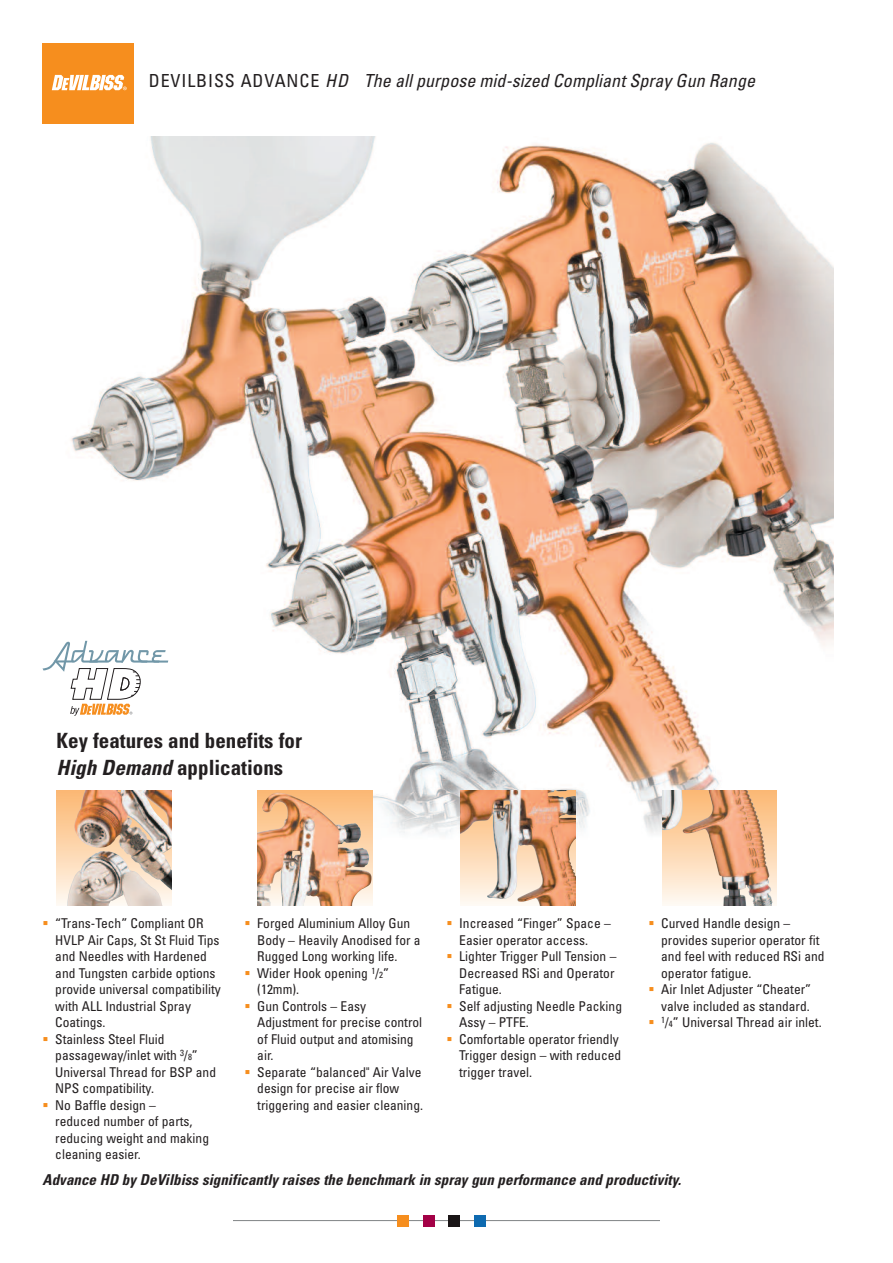
<style>
.page{position:relative;width:893px;height:1263px;background:#fff}
.page>*{position:absolute;margin:0;border:0;box-sizing:border-box;transform-origin:0 0}
.t1{font:700 condensed 21px/27px "Univers";color:#231f20}
.t2{font:italic condensed 18px "Univers";letter-spacing:.005em;color:#231f20}
.t3{font:italic 700 condensed 15px "Univers";letter-spacing:.005em;color:#231f20}
.t4{font:condensed 13.5px/16.5px "Univers";color:#231f20}
.s1{font-style:normal}
.s2{font-style:italic}
.s3{color:#f68e1e}
.s4{font-size:8.85px}
</style>
<div class="page">
<div style="left:43px;top:43px;width:91px;height:80px;background:#f68e1e"></div>
<svg style="left:52px;top:75px;width:75px;height:15px"></svg>
<hr style="left:234px;top:1220px;width:425px;height:1px;background:#808385">
<div style="left:397px;top:1215px;width:11px;height:11px;background:#f68e1e"></div>
<div style="left:423px;top:1215px;width:11px;height:11px;background:#a30146"></div>
<div style="left:449px;top:1215px;width:11px;height:11px;background:#1a1516"></div>
<div style="left:475px;top:1215px;width:11px;height:11px;background:#0e6ab0"></div>
<img style="left:56px;top:136px;width:777px;height:769px">
<div style="left:57px;top:791px;width:114px;height:115px;background:linear-gradient(to bottom,#fcb772,#fff8f0)"></div>
<img style="left:67px;top:791px;width:104px;height:115px">
<svg style="left:258px;top:791px;width:115px;height:115px"></svg>
<img style="left:262px;top:792px;width:110px;height:114px">
<svg style="left:460px;top:900px;width:115px;height:5px"></svg>
<img style="left:460px;top:791px;width:115px;height:109px">
<img style="left:662px;top:790px;width:115px;height:115px">
<img style="left:662px;top:790px;width:111px;height:41px">
<div style="left:43px;top:633px;width:125px;height:90px;background:#fff"></div>
<svg style="left:43px;top:641px;width:125px;height:75px"></svg>
<h2 class="t2" style="left:149px;top:74px;width:608px"><span class="s1">DEVILBISS ADVANCE</span> HD The all purpose mid-sized Compliant Spray Gun Range</h2>
<h1 class="t1" style="left:57px;top:729px;width:247px">Key features and benefits for<br><span class="s2">High Demand</span> applications</h1>
<p class="t4" style="left:55px;top:916px;width:167px;text-indent:-13px"><span class="s3">▪</span> “Trans-Tech” Compliant OR<br>HVLP Air Caps, St St Fluid Tips and Needles with Hardened and Tungsten carbide options provide universal compatibility with ALL Industrial Spray<br>Coatings.</p>
<p class="t4" style="left:55px;top:1032px;width:162px;text-indent:-13px"><span class="s3">▪</span> Stainless Steel Fluid passageway/inlet with <sup>3</sup>/<span class="s4">8</span>”<br>Universal Thread for BSP and<br>NPS compatibility.</p>
<p class="t4" style="left:55px;top:1098px;width:155px;text-indent:-13px"><span class="s3">▪</span> No Baffle design –<br>reduced number of parts, reducing weight and making cleaning easier.</p>
<p class="t4" style="left:257px;top:916px;width:165px;text-indent:-13px"><span class="s3">▪</span> Forged Aluminium Alloy Gun<br>Body – Heavily Anodised for a<br>Rugged Long working life.</p>
<p class="t4" style="left:257px;top:966px;width:133px;text-indent:-13px"><span class="s3">▪</span> Wider Hook opening <sup>1</sup>/<span class="s4">2</span>” (12mm).</p>
<p class="t4" style="left:257px;top:999px;width:167px;text-indent:-13px"><span class="s3">▪</span> Gun Controls – Easy<br>Adjustment for precise control of Fluid output and atomising air.</p>
<p class="t4" style="left:257px;top:1065px;width:167px;text-indent:-13px"><span class="s3">▪</span> Separate “balanced" Air Valve design for precise air flow triggering and easier cleaning.</p>
<p class="t4" style="left:459px;top:916px;width:153px;text-indent:-13px"><span class="s3">▪</span> Increased “Finger” Space –<br>Easier operator access.</p>
<p class="t4" style="left:459px;top:949px;width:159px;text-indent:-13px"><span class="s3">▪</span> Lighter Trigger Pull Tension –<br>Decreased RSi and Operator<br>Fatigue.</p>
<p class="t4" style="left:459px;top:999px;width:164px;text-indent:-13px"><span class="s3">▪</span> Self adjusting Needle Packing<br>Assy – PTFE.</p>
<p class="t4" style="left:459px;top:1032px;width:164px;text-indent:-13px"><span class="s3">▪</span> Comfortable operator friendly<br>Trigger design – with reduced trigger travel.</p>
<p class="t4" style="left:661px;top:916px;width:165px;text-indent:-13px"><span class="s3">▪</span> Curved Handle design – provides superior operator fit and feel with reduced RSi and operator fatigue.</p>
<p class="t4" style="left:648px;top:982px;width:164px;text-align:right"><span class="s3">▪</span> Air Inlet Adjuster “Cheater” valve included as standard.</p>
<p class="t4" style="left:648px;top:1015px;width:175px"><span class="s3">▪</span> <sup>1</sup>/<span class="s4">4</span>” Universal Thread air inlet.</p>
<p class="t3" style="left:43px;top:1174px;width:640px">Advance HD by DeVilbiss significantly raises the benchmark in spray gun performance and productivity.</p>
</div>
